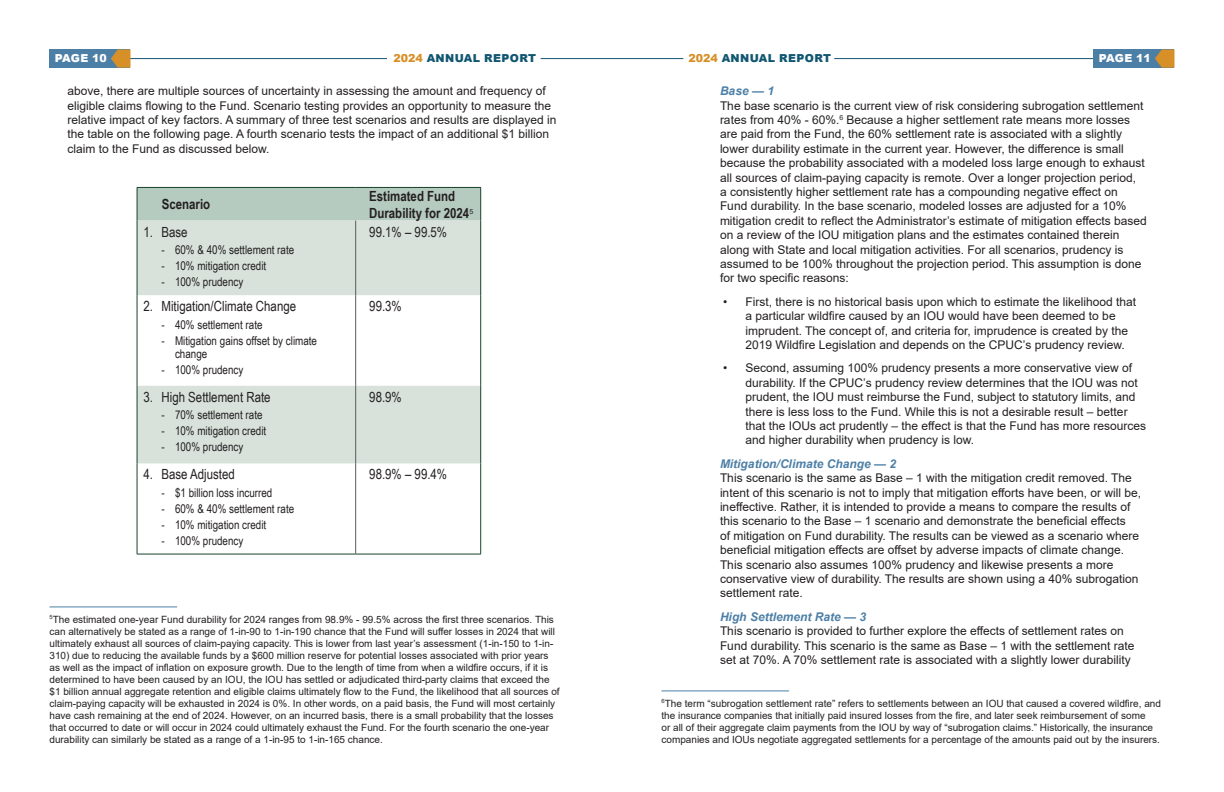
<style>
.page{position:relative;width:1224px;height:792px;background:#fff}
.page>*{position:absolute;margin:0;border:0;box-sizing:border-box;transform-origin:0 0}
.t1{font:14px "Arial Narrow";color:#231f20}
.t2{font:700 14px/16.8px "Arial Narrow";color:#231f20}
.t3{font:12px/14.4px "Arial";color:#231f20}
.t4{font:12px/13px "Arial Narrow";color:#231f20}
.t5{font:italic 700 12px "Arial";color:#4c7fa6}
.t6{font:900 11px "Arial";letter-spacing:.035em;color:#115671}
.t7{font:900 11px "Arial";letter-spacing:.01em;color:#fff}
.t8{font:10px/12px "Arial";color:#231f20}
.s1{color:#d78f27}
</style>
<div class="page">
<hr style="left:834px;top:58px;width:261px;height:1px;background:#115671">
<hr style="left:127px;top:58px;width:260px;height:1px;background:#115671">
<div style="left:1094px;top:50px;width:80px;height:18px;background:#4c7fa6"></div>
<div style="left:50px;top:50px;width:80px;height:18px;background:#4c7fa6"></div>
<svg style="left:1155px;top:50px;width:19px;height:18px"></svg>
<svg style="left:111px;top:50px;width:19px;height:18px"></svg>
<hr style="left:612px;top:58px;width:71px;height:1px;background:#115671">
<hr style="left:541px;top:58px;width:71px;height:1px;background:#115671">
<hr style="left:50px;top:607px;width:127px;height:1px;background:#4c7fa6">
<hr style="left:662px;top:691px;width:127px;height:1px;background:#4c7fa6">
<div style="left:138px;top:188px;width:342px;height:33px;background:#b6cbbf"></div>
<svg style="left:138px;top:221px;width:342px;height:242px;fill:#d8e2db"></svg>
<hr style="left:137px;top:187px;width:219px;height:1px;background:#18422a">
<hr style="left:137px;top:188px;width:1px;height:33px;background:#18422a">
<hr style="left:356px;top:187px;width:125px;height:1px;background:#18422a">
<hr style="left:480px;top:188px;width:1px;height:33px;background:#18422a">
<hr style="left:480px;top:221px;width:1px;height:74px;background:#18422a">
<hr style="left:480px;top:295px;width:1px;height:91px;background:#18422a">
<hr style="left:137px;top:221px;width:1px;height:74px;background:#18422a">
<hr style="left:356px;top:221px;width:1px;height:74px;background:#595a59">
<hr style="left:137px;top:295px;width:1px;height:91px;background:#18422a">
<hr style="left:356px;top:295px;width:1px;height:91px;background:#595a59">
<hr style="left:137px;top:386px;width:1px;height:77px;background:#18422a">
<hr style="left:480px;top:386px;width:1px;height:77px;background:#18422a">
<hr style="left:356px;top:386px;width:1px;height:77px;background:#595a59">
<hr style="left:137px;top:463px;width:1px;height:91px;background:#18422a">
<hr style="left:480px;top:463px;width:1px;height:91px;background:#18422a">
<hr style="left:137px;top:554px;width:219px;height:1px;background:#18422a">
<hr style="left:356px;top:554px;width:125px;height:1px;background:#18422a">
<hr style="left:356px;top:463px;width:1px;height:91px;background:#595a59">
<p class="t7" style="left:55px;top:50px;width:54px">PAGE 10</p>
<p class="t6" style="left:394px;top:50px;width:144px"><span class="s1">2024</span> ANNUAL REPORT</p>
<p class="t6" style="left:688px;top:50px;width:144px"><span class="s1">2024</span> ANNUAL REPORT</p>
<p class="t7" style="left:1099px;top:50px;width:54px">PAGE 11</p>
<p class="t3" style="left:68px;top:84px;width:490px">above, there are multiple sources of uncertainty in assessing the amount and frequency of eligible claims flowing to the Fund. Scenario testing provides an opportunity to measure the relative impact of key factors. A summary of three test scenarios and results are displayed in the table on the following page. A fourth scenario tests the impact of an additional $1 billion claim to the Fund as discussed below.</p>
<p class="t5" style="left:720px;top:83px;width:56px">Base — 1</p>
<p class="t3" style="left:720px;top:98px;width:428px">The base scenario is the current view of risk considering subrogation settlement rates from 40% - 60%.<sup>6</sup> Because a higher settlement rate means more losses are paid from the Fund, the 60% settlement rate is associated with a slightly lower durability estimate in the current year. However, the difference is small because the probability associated with a modeled loss large enough to exhaust all sources of claim-paying capacity is remote. Over a longer projection period,<br>a consistently higher settlement rate has a compounding negative effect on Fund durability. In the base scenario, modeled losses are adjusted for a 10% mitigation credit to reflect the Administrator’s estimate of mitigation effects based on a review of the IOU mitigation plans and the estimates contained therein along with State and local mitigation activities. For all scenarios, prudency is assumed to be 100% throughout the projection period. This assumption is done for two specific reasons:</p>
<p class="t3" style="left:746px;top:294px;width:392px;text-indent:-22px">• First, there is no historical basis upon which to estimate the likelihood that a particular wildfire caused by an IOU would have been deemed to be imprudent. The concept of, and criteria for, imprudence is created by the 2019 Wildfire Legislation and depends on the CPUC’s prudency review.</p>
<p class="t3" style="left:746px;top:361px;width:402px;text-indent:-22px">• Second, assuming 100% prudency presents a more conservative view of durability. If the CPUC’s prudency review determines that the IOU was not prudent, the IOU must reimburse the Fund, subject to statutory limits, and there is less loss to the Fund. While this is not a desirable result – better that the IOUs act prudently – the effect is that the Fund has more resources and higher durability when prudency is low.</p>
<p class="t5" style="left:720px;top:456px;width:178px">Mitigation/Climate Change — 2</p>
<p class="t3" style="left:720px;top:471px;width:423px">This scenario is the same as Base – 1 with the mitigation credit removed. The intent of this scenario is not to imply that mitigation efforts have been, or will be, ineffective. Rather, it is intended to provide a means to compare the results of this scenario to the Base – 1 scenario and demonstrate the beneficial effects<br>of mitigation on Fund durability. The results can be viewed as a scenario where beneficial mitigation effects are offset by adverse impacts of climate change.<br>This scenario also assumes 100% prudency and likewise presents a more conservative view of durability. The results are shown using a 40% subrogation settlement rate.</p>
<p class="t5" style="left:720px;top:609px;width:148px">High Settlement Rate — 3</p>
<p class="t3" style="left:720px;top:624px;width:416px">This scenario is provided to further explore the effects of settlement rates on<br>Fund durability. This scenario is the same as Base – 1 with the settlement rate set at 70%. A 70% settlement rate is associated with a slightly lower durability</p>
<p class="t2" style="left:162px;top:195px;width:50px">Scenario</p>
<p class="t2" style="left:369px;top:187px;width:106px">Estimated Fund<br>Durability for 2024<sup>5</sup></p>
<p class="t1" style="left:144px;top:221px;width:46px">1. Base</p>
<p class="t4" style="left:162px;top:243px;width:134px">- 60% &amp; 40% settlement rate</p>
<p class="t4" style="left:162px;top:259px;width:106px">- 10% mitigation credit</p>
<p class="t4" style="left:162px;top:275px;width:83px">- 100% prudency</p>
<p class="t1" style="left:369px;top:221px;width:79px">99.1% – 99.5%</p>
<p class="t1" style="left:144px;top:296px;width:154px">2. Mitigation/Climate Change</p>
<p class="t4" style="left:162px;top:317px;width:103px">- 40% settlement rate</p>
<p class="t4" style="left:175px;top:334px;width:144px;text-indent:-14px">- Mitigation gains offset by climate change</p>
<p class="t4" style="left:162px;top:363px;width:83px">- 100% prudency</p>
<p class="t1" style="left:369px;top:296px;width:34px">99.3%</p>
<p class="t1" style="left:144px;top:387px;width:129px">3. High Settlement Rate</p>
<p class="t4" style="left:162px;top:408px;width:103px">- 70% settlement rate</p>
<p class="t4" style="left:162px;top:424px;width:106px">- 10% mitigation credit</p>
<p class="t4" style="left:162px;top:440px;width:83px">- 100% prudency</p>
<p class="t1" style="left:369px;top:387px;width:34px">98.9%</p>
<p class="t1" style="left:369px;top:464px;width:79px">98.9% – 99.4%</p>
<p class="t1" style="left:144px;top:464px;width:93px">4. Base Adjusted</p>
<p class="t4" style="left:162px;top:486px;width:112px">- $1 billion loss incurred</p>
<p class="t4" style="left:162px;top:502px;width:134px">- 60% &amp; 40% settlement rate</p>
<p class="t4" style="left:162px;top:518px;width:106px">- 10% mitigation credit</p>
<p class="t4" style="left:162px;top:534px;width:83px">- 100% prudency</p>
<p class="t8" style="left:50px;top:613px;width:512px"><sup>5</sup>The estimated one-year Fund durability for 2024 ranges from 98.9% - 99.5% across the first three scenarios. This can alternatively be stated as a range of 1-in-90 to 1-in-190 chance that the Fund will suffer losses in 2024 that will ultimately exhaust all sources of claim-paying capacity. This is lower from last year’s assessment (1-in-150 to 1-in-310) due to reducing the available funds by a $600 million reserve for potential losses associated with prior years as well as the impact of inflation on exposure growth. Due to the length of time from when a wildfire occurs, if it is determined to have been caused by an IOU, the IOU has settled or adjudicated third-party claims that exceed the $1 billion annual aggregate retention and eligible claims ultimately flow to the Fund, the likelihood that all sources of claim-paying capacity will be exhausted in 2024 is 0%. In other words, on a paid basis, the Fund will most certainly have cash remaining at the end of 2024. However, on an incurred basis, there is a small probability that the losses that occurred to date or will occur in 2024 could ultimately exhaust the Fund. For the fourth scenario the one-year durability can similarly be stated as a range of a 1-in-95 to 1-in-165 chance.</p>
<p class="t8" style="left:662px;top:697px;width:501px"><sup>6</sup>The term “subrogation settlement rate” refers to settlements between an IOU that caused a covered wildfire, and the insurance companies that initially paid insured losses from the fire, and later seek reimbursement of some<br>or all of their aggregate claim payments from the IOU by way of “subrogation claims.” Historically, the insurance companies and IOUs negotiate aggregated settlements for a percentage of the amounts paid out by the insurers.</p>
</div>
